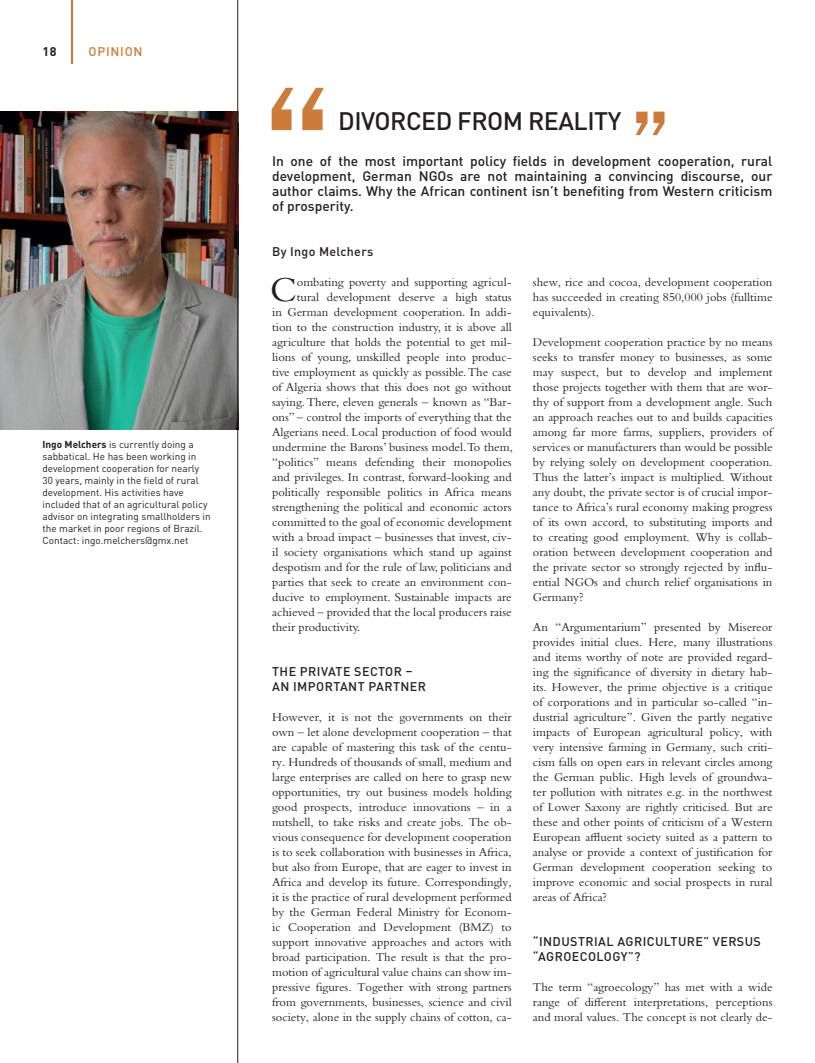
<style>
.page{position:relative;width:815px;height:1063px;background:#fff}
.page>*{position:absolute;margin:0;border:0;box-sizing:border-box;transform-origin:0 0}
.t1{font:36.62px "Bembo Std";color:#231f20}
.t2{font:500 25px "DIN Pro";letter-spacing:-.02em;color:#231f20}
.t3{font:500 13.75px/15px "DIN Pro";color:#231f20;text-align:justify}
.t4{font:12.5px/15px "Bembo Std";color:#231f20;text-align:justify}
.t5{font:500 12.5px/15px "DIN Pro";letter-spacing:.035em;color:#231f20}
.t6{font:500 12.5px "DIN Pro";letter-spacing:.06em;color:#cc7b3a}
.t7{font:700 12.5px "DIN Pro";color:#231f20}
.t8{font:10px/12px "DIN Pro";color:#231f20}
.s1{font-weight:700}
</style>
<div class="page">
<hr style="left:71px;top:0;width:2px;height:64px;background:#cc7b3a">
<svg style="left:272px;top:88px;width:52px;height:42px"></svg>
<svg style="left:636px;top:112px;width:29px;height:23px"></svg>
<img style="left:0;top:112px;width:237px;height:318px">
<hr style="left:237px;top:0;width:1px;height:1063px;background:#231f20">
<p class="t7" style="left:43px;top:43px;width:16px">18</p>
<p class="t6" style="left:89px;top:43px;width:55px">OPINION</p>
<p class="t8" style="left:43px;top:438px;width:170px"><span class="s1">Ingo Melchers</span> is currently doing a sabbatical. He has been working in development cooperation for nearly 30 years, mainly in the field of rural development. His activities have included that of an agricultural policy advisor on integrating smallholders in the market in poor regions of Brazil.<br>Contact: ingo.melchers@gmx.net</p>
<h2 class="t2" style="left:338px;top:104px;width:285px">DIVORCED FROM REALITY</h2>
<p class="t3" style="left:272px;top:153px;width:502px">In one of the most important policy fields in development cooperation, rural development, German NGOs are not maintaining a convincing discourse, our author claims. Why the African continent isn’t benefiting from Western criticism of prosperity.</p>
<p class="t5" style="left:272px;top:244px;width:103px">By Ingo Melchers</p>
<h1 class="t1" style="left:270px;top:268px;width:28px">C</h1>
<p class="t4" style="left:297px;top:275px;width:216px">ombating poverty and supporting agricul-</p>
<p class="t4" style="left:533px;top:275px;width:241px">shew, rice and cocoa, development cooperation has succeeded in creating 850,000 jobs (fulltime equivalents).</p>
<p class="t4" style="left:533px;top:335px;width:241px">Development cooperation practice by no means seeks to transfer money to businesses, as some may suspect, but to develop and implement those projects together with them that are wor&shy;thy of support from a development angle. Such an approach reaches out to and builds capacities among far more farms, suppliers, providers of services or manufacturers than would be possible by relying solely on development cooperation.<br>Thus the latter’s impact is multiplied. Without any doubt, the private sector is of crucial impor&shy;tance to Africa’s rural economy making progress of its own accord, to substituting imports and to creating good employment. Why is collab&shy;oration between development cooperation and the private sector so strongly rejected by influ&shy;ential NGOs and church relief organisations in Germany?</p>
<p class="t4" style="left:533px;top:620px;width:241px">An “Argumentarium” presented by Misereor provides initial clues. Here, many illustrations and items worthy of note are provided regard&shy;ing the significance of diversity in dietary hab&shy;its. However, the prime objective is a critique of corporations and in particular so-called “in&shy;dustrial agriculture”. Given the partly negative impacts of European agricultural policy, with very intensive farming in Germany, such criti&shy;cism falls on open ears in relevant circles among the German public. High levels of groundwa&shy;ter pollution with nitrates e.g. in the northwest of Lower Saxony are rightly criticised. But are these and other points of criticism of a Western European affluent society suited as a pattern to analyse or provide a context of justification for German development cooperation seeking to improve economic and social prospects in rural areas of Africa?</p>
<p class="t5" style="left:533px;top:934px;width:230px">“INDUSTRIAL AGRICULTURE” VERSUS “AGROECOLOGY”?</p>
<p class="t4" style="left:533px;top:980px;width:241px">The term “agroecology” has met with a wide range of different interpretations, perceptions and moral values. The concept is not clearly de-</p>
<p class="t4" style="left:297px;top:290px;width:216px">tural development deserve a high status</p>
<p class="t4" style="left:272px;top:305px;width:241px">in German development cooperation. In addi-</p>
<p class="t4" style="left:272px;top:320px;width:241px">tion to the construction industry, it is above all</p>
<p class="t4" style="left:272px;top:335px;width:241px">agriculture that holds the potential to get mil-</p>
<p class="t4" style="left:272px;top:350px;width:241px">lions of young, unskilled people into produc-</p>
<p class="t4" style="left:272px;top:365px;width:241px">tive employment as quickly as possible. The case</p>
<p class="t4" style="left:272px;top:380px;width:241px">of Algeria shows that this does not go without</p>
<p class="t4" style="left:272px;top:395px;width:241px">saying. There, eleven generals – known as “Bar-</p>
<p class="t4" style="left:272px;top:410px;width:241px">ons” – control the imports of everything that the</p>
<p class="t4" style="left:272px;top:425px;width:241px">Algerians need. Local production of food would</p>
<p class="t4" style="left:272px;top:440px;width:242px">undermine the Barons’ business model. To them,</p>
<p class="t4" style="left:272px;top:455px;width:241px">“politics” means defending their monopolies</p>
<p class="t4" style="left:272px;top:470px;width:241px">and privileges. In contrast, forward-looking and</p>
<p class="t4" style="left:272px;top:485px;width:241px">politically responsible politics in Africa means</p>
<p class="t4" style="left:272px;top:500px;width:241px">strengthening the political and economic actors</p>
<p class="t4" style="left:272px;top:515px;width:241px">committed to the goal of economic development</p>
<p class="t4" style="left:272px;top:530px;width:241px">with a broad impact – businesses that invest, civ-</p>
<p class="t4" style="left:272px;top:545px;width:241px">il society organisations which stand up against</p>
<p class="t4" style="left:272px;top:560px;width:241px">despotism and for the rule of law, politicians and</p>
<p class="t4" style="left:272px;top:575px;width:241px">parties that seek to create an environment con-</p>
<p class="t4" style="left:272px;top:590px;width:241px">ducive to employment. Sustainable impacts are</p>
<p class="t4" style="left:272px;top:605px;width:241px">achieved – provided that the local producers raise</p>
<p class="t4" style="left:272px;top:620px;width:90px">their productivity.</p>
<p class="t5" style="left:272px;top:664px;width:155px">THE PRIVATE SECTOR –<br>AN IMPORTANT PARTNER</p>
<p class="t4" style="left:272px;top:710px;width:241px">However, it is not the governments on their own – let alone development cooperation – that are capable of mastering this task of the centu&shy;ry. Hundreds of thousands of small, medium and large enterprises are called on here to grasp new opportunities, try out business models holding good prospects, introduce innovations – in a nutshell, to take risks and create jobs. The ob&shy;vious consequence for development cooperation is to seek collaboration with businesses in Africa, but also from Europe, that are eager to invest in Africa and develop its future. Correspondingly, it is the practice of rural development performed by the German Federal Ministry for Econom&shy;ic Cooperation and Development (BMZ) to support innovative approaches and actors with broad participation. The result is that the pro&shy;motion of agricultural value chains can show im&shy;pressive figures. Together with strong partners from governments, businesses, science and civil society, alone in the supply chains of cotton, ca-</p>
</div>
